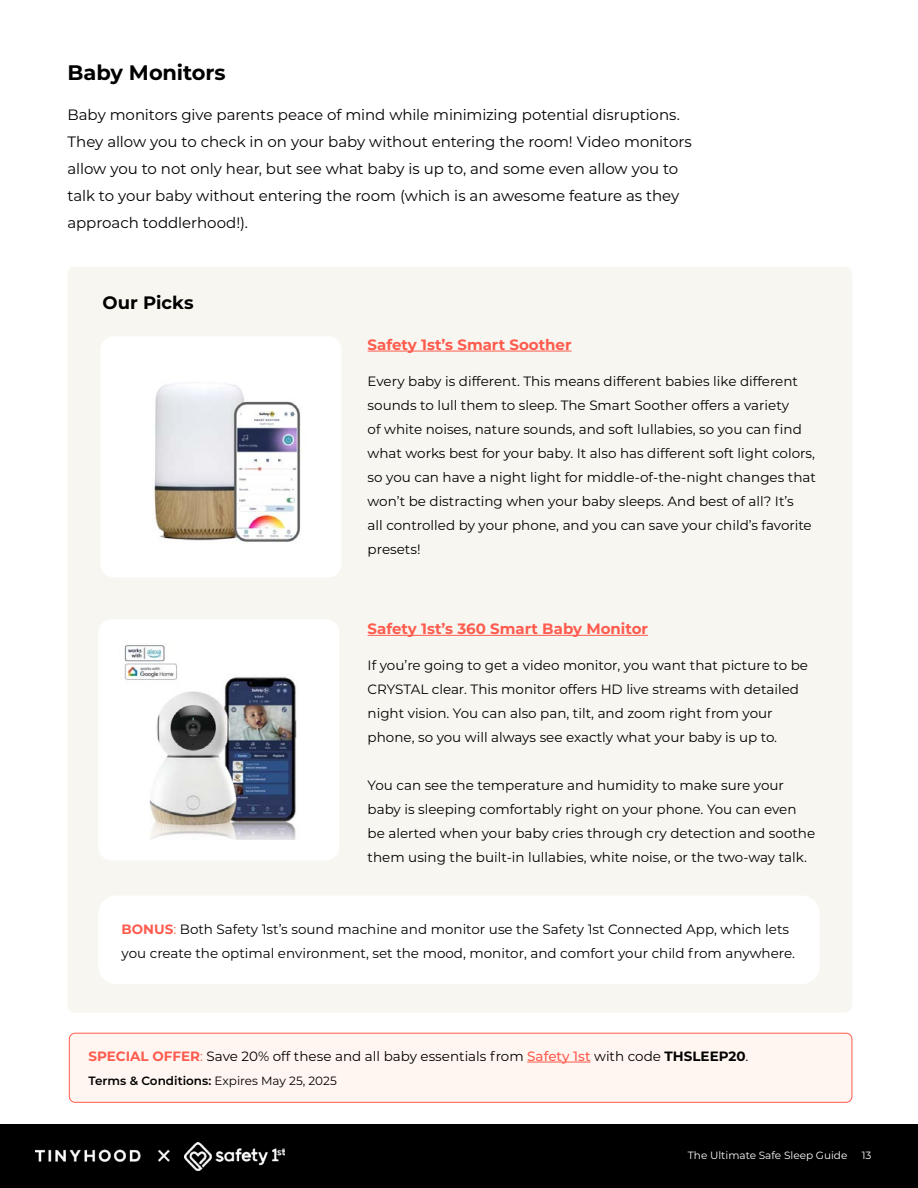
<style>
.page{position:relative;width:918px;height:1188px;background:#fff}
.page>*{position:absolute;margin:0;border:0;box-sizing:border-box;transform-origin:0 0}
.t1{font:700 21px "Montserrat";letter-spacing:-.005em;color:#000}
.t2{font:700 18px "Montserrat";color:#000}
.t3{font:15px/27px "Montserrat";letter-spacing:-.005em;color:#000}
.t4{font:700 15px "Montserrat";color:#ff5b4e}
.t5{font:13.5px/24px "Montserrat";color:#000}
.t6{font:600 12px "Montserrat";color:#000}
.t7{font:10.5px "Montserrat";color:#fff}
.s1{font-weight:700;color:#ff5b4e}
.s2{color:#ff5b4e}
.s3{font-weight:500;color:#ff5b4e}
.s4{font-weight:700}
.s5{font-weight:400}
</style>
<div class="page">
<div style="left:0;top:1125px;width:918px;height:63px;background:#000"></div>
<img style="left:36px;top:1149px;width:134px;height:13px">
<img style="left:184px;top:1142px;width:101px;height:28px">
<div style="left:68px;top:267px;width:784px;height:745px;background:#f8f6f0;border-radius:7px"></div>
<hr style="left:368px;top:351px;width:204px;height:1px;background:#ff5b4e">
<hr style="left:368px;top:635px;width:280px;height:1px;background:#ff5b4e">
<div style="left:100px;top:336px;width:242px;height:241px;background:#fff;border-radius:14px"></div>
<div style="left:98px;top:619px;width:241px;height:241px;background:#fff;border-radius:14px"></div>
<img style="left:153px;top:384px;width:148px;height:159px">
<img style="left:124px;top:643px;width:173px;height:197px">
<div style="left:98px;top:896px;width:722px;height:88px;background:#fff;border-radius:18px"></div>
<div style="left:69px;top:1033px;width:783px;height:69px;background:#fff6f1;border-radius:6px"></div>
<div style="left:69px;top:1033px;width:783px;height:70px;border:1px solid #ff5b4e;border-radius:6px"></div>
<hr style="left:527px;top:1062px;width:64px;height:1px;background:#ff5b4e">
<h1 class="t1" style="left:68px;top:57px;width:160px">Baby Monitors</h1>
<p class="t3" style="left:68px;top:101px;width:626px">Baby monitors give parents peace of mind while minimizing potential disruptions.<br>They allow you to check in on your baby without entering the room! Video monitors allow you to not only hear, but see what baby is up to, and some even allow you to talk to your baby without entering the room (which is an awesome feature as they approach toddlerhood!).</p>
<h2 class="t2" style="left:103px;top:290px;width:93px">Our Picks</h2>
<p class="t4" style="left:368px;top:333px;width:205px">Safety 1st’s Smart Soother</p>
<p class="t5" style="left:368px;top:368px;width:450px">Every baby is different. This means different babies like different sounds to lull them to sleep. The Smart Soother offers a variety<br>of white noises, nature sounds, and soft lullabies, so you can find what works best for your baby. It also has different soft light colors, so you can have a night light for middle-of-the-night changes that won’t be distracting when your baby sleeps. And best of all? It’s<br>all controlled by your phone, and you can save your child’s favorite presets!</p>
<p class="t4" style="left:368px;top:618px;width:282px">Safety 1st’s 360 Smart Baby Monitor</p>
<p class="t5" style="left:368px;top:653px;width:442px">If you’re going to get a video monitor, you want that picture to be CRYSTAL clear. This monitor offers HD live streams with detailed night vision. You can also pan, tilt, and zoom right from your phone, so you will always see exactly what your baby is up to.</p>
<p class="t5" style="left:368px;top:773px;width:449px">You can see the temperature and humidity to make sure your baby is sleeping comfortably right on your phone. You can even be alerted when your baby cries through cry detection and soothe them using the built-in lullabies, white noise, or the two-way talk.</p>
<p class="t5" style="left:122px;top:917px;width:675px"><span class="s1">BONUS</span><span class="s2">:</span> Both Safety 1st’s sound machine and monitor use the Safety 1st Connected App, which lets you create the optimal environment, set the mood, monitor, and comfort your child from anywhere.</p>
<p class="t5" style="left:89px;top:1043px;width:661px"><span class="s1">SPECIAL OFFER</span><span class="s2">:</span> Save 20% off these and all baby essentials from <span class="s3">Safety 1st</span> with code <span class="s4">THSLEEP20</span>.</p>
<p class="t6" style="left:89px;top:1072px;width:250px">Terms &amp; Conditions: <span class="s5">Expires May 25, 2025</span></p>
<p class="t7" style="left:688px;top:1148px;width:161px">The Ultimate Safe Sleep Guide</p>
<p class="t7" style="left:862px;top:1148px;width:11px">13</p>
</div>
